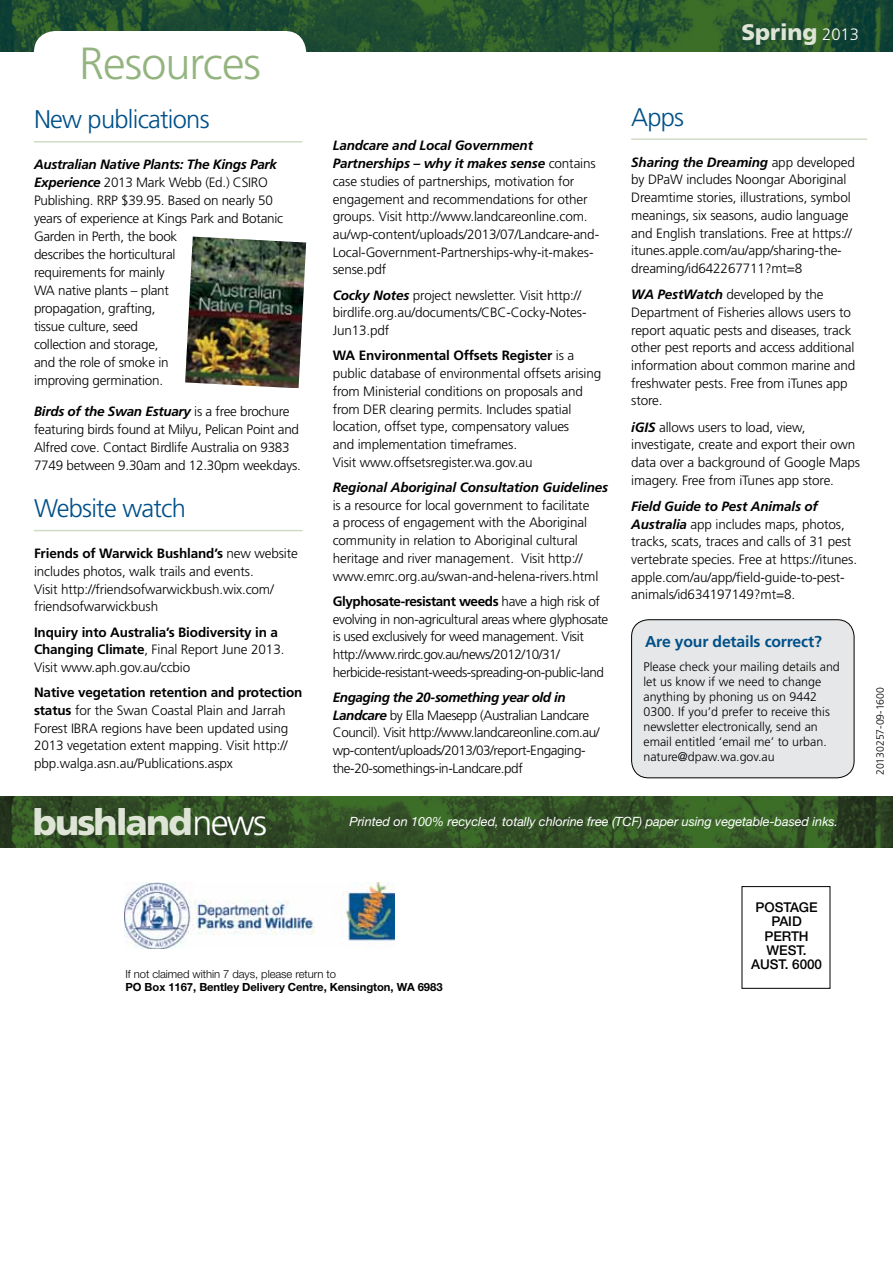
<style>
.page{position:relative;width:893px;height:1263px;background:#fff}
.page>*{position:absolute;margin:0;border:0;box-sizing:border-box;transform-origin:0 0}
.t1{font:300 45px "Frutiger";letter-spacing:-.02em;color:#93b47e}
.t2{font:900 36px "Frutiger";letter-spacing:-.05em;color:#dee5d6}
.t3{font:300 25.5px "Frutiger";letter-spacing:-.03em;color:#005089}
.t4{font:900 22.5px "Frutiger";color:#dee5d6}
.t5{font:700 15.75px "Frutiger";letter-spacing:-.01em;color:#005089}
.t6{font:300 13.5px/17.7px "Frutiger";letter-spacing:-.01em;color:#000}
.t7{font:300 13.5px/17.7px "Frutiger";letter-spacing:-.03em;color:#000}
.t8{font:700 13.5px/17.7px "Frutiger";letter-spacing:-.01em;color:#000}
.t9{font:italic 700 13.5px "Frutiger";letter-spacing:-.01em;color:#000}
.t10{font:500 13.5px/14.2px "Helvetica Neue";letter-spacing:-.005em;color:#000;text-align:center}
.t11{font:italic 12.75px "Helvetica Neue";letter-spacing:-.005em;color:#fff}
.t12{font:300 12.45px/15px "Frutiger";color:#000}
.t13{font:700 11.25px "Helvetica Neue";letter-spacing:-.005em;color:#000}
.t14{font:300 11.25px "Helvetica Neue";letter-spacing:-.005em;color:#000}
.t15{font:300 10.5px "Frutiger";letter-spacing:-.005em;color:#000}
.s1{font-weight:700;font-style:italic}
.s2{font-weight:700}
.s3{font-weight:300}
.s4{font-weight:300;font-size:16.5px;color:#fff}
.s5{font-weight:300;color:#fff}
</style>
<div class="page">
<img style="left:0;top:0;width:893px;height:51px">
<img style="left:0;top:796px;width:893px;height:51px">
<div style="left:34px;top:31px;width:272px;height:94px;background:#fff;border-radius:21px"></div>
<hr style="left:34px;top:141px;width:269px;height:2px;background:#d1dcc6">
<hr style="left:34px;top:530px;width:269px;height:1px;background:#d1dcc6">
<hr style="left:631px;top:138px;width:236px;height:2px;background:#d1dcc6">
<div style="left:742px;top:886px;width:88px;height:103px;border:1px solid #000"></div>
<img style="left:185px;top:237px;width:121px;height:151px">
<div style="left:632px;top:620px;width:222px;height:158px;background:#e6e7e8;border-radius:17px"></div>
<div style="left:631px;top:619px;width:223px;height:159px;border:1px solid #000;border-radius:17px"></div>
<img style="left:125px;top:882px;width:269px;height:66px">
<h1 class="t1" style="left:79px;top:38px;width:184px">Resources</h1>
<h3 class="t3" style="left:34px;top:105px;width:177px">New publications</h3>
<p class="t6" style="left:34px;top:156px;width:251px"><span class="s1">Australian Native Plants: The Kings Park<br>Experience</span> 2013 Mark Webb (Ed.) CSIRO<br>Publishing. RRP $39.95. Based on nearly 50 years of experience at Kings Park and Botanic<br>Garden in Perth, the book<br>describes the horticultural<br>requirements for mainly<br>WA native plants – plant<br>propagation, grafting,<br>tissue culture, seed<br>collection and storage,<br>and the role of smoke in<br>improving germination.</p>
<p class="t6" style="left:34px;top:403px;width:268px"><span class="s1">Birds of the Swan Estuary</span> is a free brochure featuring birds found at Milyu, Pelican Point and Alfred cove. Contact Birdlife Australia on 9383<br>7749 between 9.30am and 12.30pm weekdays.</p>
<h3 class="t3" style="left:34px;top:494px;width:153px">Website watch</h3>
<p class="t6" style="left:34px;top:545px;width:265px"><span class="s2">Friends of Warwick Bushland’s</span> new website includes photos, walk trails and events.<br>Visit http://friendsofwarwickbush.wix.com/ friendsofwarwickbush</p>
<p class="t8" style="left:34px;top:623px;width:252px">Inquiry into Australia’s Biodiversity in a<br>Changing Climate<span class="s3">, Final Report June 2013.<br>Visit www.aph.gov.au/ccbio</span></p>
<p class="t6" style="left:34px;top:684px;width:270px"><span class="s2">Native vegetation retention and protection status</span> for the Swan Coastal Plain and Jarrah Forest IBRA regions have been updated using 2013 vegetation extent mapping. Visit http:// pbp.walga.asn.au/Publications.aspx</p>
<h3 class="t4" style="left:741px;top:18px;width:119px">Spring <span class="s4">2013</span></h3>
<p class="t6" style="left:333px;top:137px;width:268px"><span class="s1">Landcare and Local Government Partnerships – why it makes sense</span> contains case studies of partnerships, motivation for engagement and recommendations for other groups. Visit http://www.landcareonline.com. au/wp-content/uploads/2013/07/Landcare-and-Local-Government-Partnerships-why-it-makes&shy;sense.pdf</p>
<p class="t6" style="left:333px;top:286px;width:255px"><span class="s1">Cocky Notes</span> project newsletter. Visit http:// birdlife.org.au/documents/CBC-Cocky-Notes-<br>Jun13.pdf</p>
<p class="t6" style="left:333px;top:347px;width:270px"><span class="s2">WA Environmental Offsets Register</span> is a public database of environmental offsets arising from Ministerial conditions on proposals and from DER clearing permits. Includes spatial location, offset type, compensatory values<br>and implementation timeframes.<br>Visit www.offsetsregister.wa.gov.au</p>
<p class="t9" style="left:333px;top:479px;width:277px">Regional Aboriginal Consultation Guidelines</p>
<p class="t6" style="left:333px;top:496px;width:267px">is a resource for local government to facilitate a process of engagement with the Aboriginal community in relation to Aboriginal cultural heritage and river management. Visit http:// www.emrc.org.au/swan-and-helena-rivers.html</p>
<p class="t7" style="left:333px;top:592px;width:277px"><span class="s2">Glyphosate-resistant weeds</span> have a high risk of evolving in non-agricultural areas where glyphosate is used exclusively for weed management. Visit http://www.rirdc.gov.au/news/2012/10/31/ herbicide-resistant-weeds-spreading-on-public-land</p>
<p class="t7" style="left:333px;top:689px;width:268px"><span class="s1">Engaging the 20-something year old in Landcare</span> by Ella Maesepp (Australian Landcare Council). Visit http://www.landcareonline.com.au/ wp-content/uploads/2013/03/report-Engaging&shy;the-20-somethings-in-Landcare.pdf</p>
<h3 class="t3" style="left:631px;top:102px;width:54px">Apps</h3>
<p class="t6" style="left:631px;top:153px;width:225px"><span class="s1">Sharing the Dreaming</span> app developed by DPaW includes Noongar Aboriginal Dreamtime stories, illustrations, symbol meanings, six seasons, audio language and English translations. Free at https:// itunes.apple.com/au/app/sharing-the&shy;dreaming/id642267711?mt=8</p>
<p class="t6" style="left:631px;top:286px;width:226px"><span class="s1">WA PestWatch</span> developed by the Department of Fisheries allows users to report aquatic pests and diseases, track other pest reports and access additional information about common marine and freshwater pests. Free from iTunes app store.</p>
<p class="t6" style="left:631px;top:418px;width:230px"><span class="s1">iGIS</span> allows users to load, view, investigate, create and export their own data over a background of Google Maps imagery. Free from iTunes app store.</p>
<p class="t6" style="left:631px;top:497px;width:227px"><span class="s1">Field Guide to Pest Animals of Australia</span> app includes maps, photos, tracks, scats, traces and calls of 31 pest vertebrate species. Free at https://itunes. apple.com/au/app/field-guide-to-pest&shy;animals/id634197149?mt=8.</p>
<p class="t5" style="left:645px;top:632px;width:178px">Are your details correct?</p>
<p class="t12" style="left:643px;top:660px;width:198px">Please check your mailing details and let us know if we need to change anything by phoning us on 9442<br>0300. If you’d prefer to receive this newsletter electronically, send an email entitled ‘email me’ to urban. nature@dpaw.wa.gov.au</p>
<h2 class="t2" style="left:33px;top:800px;width:236px">bushland<span class="s5">news</span></h2>
<p class="t11" style="left:350px;top:814px;width:490px">Printed on 100% recycled, totally chlorine free (TCF) paper using vegetable-based inks.</p>
<p class="t15" style="left:874px;top:775px;width:89px;rotate:-90deg">20130257-09-1600</p>
<p class="t14" style="left:125px;top:967px;width:212px">If not claimed within 7 days, please return to</p>
<p class="t13" style="left:125px;top:980px;width:319px">PO Box 1167, Bentley Delivery Centre, Kensington, WA 6983</p>
<p class="t10" style="left:751px;top:900px;width:72px">POSTAGE<br>PAID<br>PERTH<br>WEST.<br>AUST. 6000</p>
</div>
